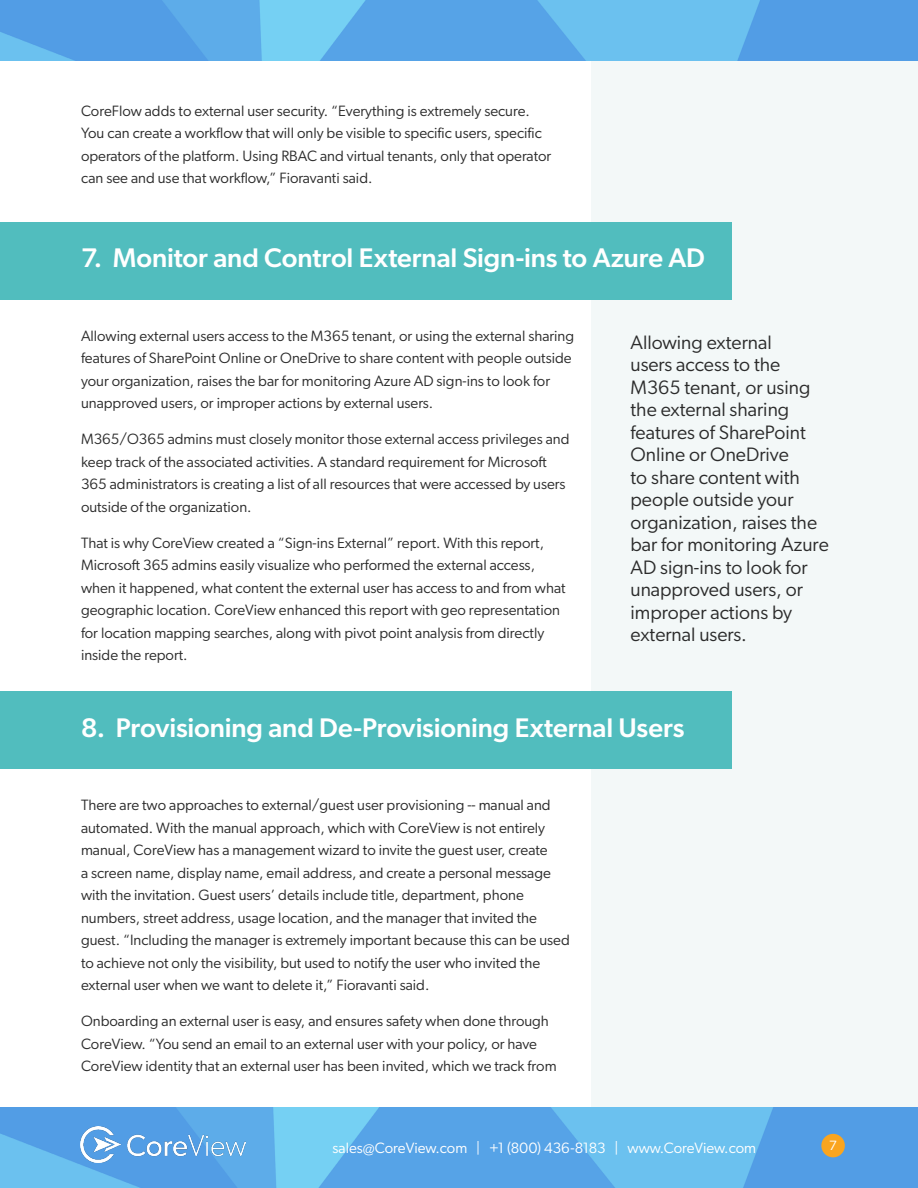
<style>
.page{position:relative;width:918px;height:1188px;background:#fff}
.page>*{position:absolute;margin:0;border:0;box-sizing:border-box;transform-origin:0 0}
.t1{font:500 27px "Gibson";letter-spacing:-.005em;color:#fff}
.Paragraph_Text{font:19.5px/22.5px "Gibson";color:#2b2b2b}
.Paragraph_Text-2{font:15px/22.5px "Gibson";color:#2b2b2b}
.t2{font:15px "Gibson";color:#fff}
.t3{font:13.5px "Gibson";color:#fff}
</style>
<div class="page">
<div style="left:591px;top:0;width:327px;height:1140px;background:#f3f8f8"></div>
<div style="left:0;top:222px;width:731px;height:78px;background:#51bdbe"></div>
<div style="left:0;top:692px;width:731px;height:77px;background:#51bdbe"></div>
<img style="left:0;top:1107px;width:918px;height:81px">
<img style="left:81px;top:1126px;width:164px;height:36px">
<div style="left:821px;top:1134px;width:24px;height:23px;background:#faa51f;border-radius:50%"></div>
<img style="left:0;top:0;width:918px;height:61px">
<p class="Paragraph_Text-2" style="left:81px;top:99px;width:472px">CoreFlow adds to external user security. “Everything is extremely secure.<br>You can create a workflow that will only be visible to specific users, specific operators of the platform. Using RBAC and virtual tenants, only that operator can see and use that workflow,” Fioravanti said.</p>
<p class="t1" style="left:81px;top:242px;width:625px">7. Monitor and Control External Sign-ins to Azure AD</p>
<p class="Paragraph_Text-2" style="left:81px;top:324px;width:495px">Allowing external users access to the M365 tenant, or using the external sharing features of SharePoint Online or OneDrive to share content with people outside your organization, raises the bar for monitoring Azure AD sign-ins to look for unapproved users, or improper actions by external users.</p>
<p class="Paragraph_Text-2" style="left:81px;top:428px;width:490px">M365/O365 admins must closely monitor those external access privileges and keep track of the associated activities. A standard requirement for Microsoft 365 administrators is creating a list of all resources that were accessed by users outside of the organization.</p>
<p class="Paragraph_Text-2" style="left:81px;top:531px;width:486px">That is why CoreView created a “Sign-ins External” report. With this report, Microsoft 365 admins easily visualize who performed the external access, when it happened, what content the external user has access to and from what geographic location. CoreView enhanced this report with geo representation for location mapping searches, along with pivot point analysis from directly inside the report.</p>
<p class="Paragraph_Text" style="left:631px;top:331px;width:200px">Allowing external<br>users access to the<br>M365 tenant, or using the external sharing features of SharePoint<br>Online or OneDrive<br>to share content with people outside your organization, raises the bar for monitoring Azure<br>AD sign-ins to look for unapproved users, or improper actions by external users.</p>
<p class="t1" style="left:81px;top:711px;width:605px">8. Provisioning and De-Provisioning External Users</p>
<p class="Paragraph_Text-2" style="left:81px;top:793px;width:490px">There are two approaches to external/guest user provisioning -- manual and automated. With the manual approach, which with CoreView is not entirely manual, CoreView has a management wizard to invite the guest user, create<br>a screen name, display name, email address, and create a personal message with the invitation. Guest users’ details include title, department, phone numbers, street address, usage location, and the manager that invited the guest. “Including the manager is extremely important because this can be used to achieve not only the visibility, but used to notify the user who invited the external user when we want to delete it,” Fioravanti said.</p>
<p class="Paragraph_Text-2" style="left:81px;top:1009px;width:477px">Onboarding an external user is easy, and ensures safety when done through<br>CoreView. “You send an email to an external user with your policy, or have<br>CoreView identity that an external user has been invited, which we track from</p>
<p class="t2" style="left:332px;top:1139px;width:425px">sales@CoreView.com | +1 (800) 436-8183 | www.CoreView.com</p>
<p class="t3" style="left:829px;top:1137px;width:9px">7</p>
</div>
